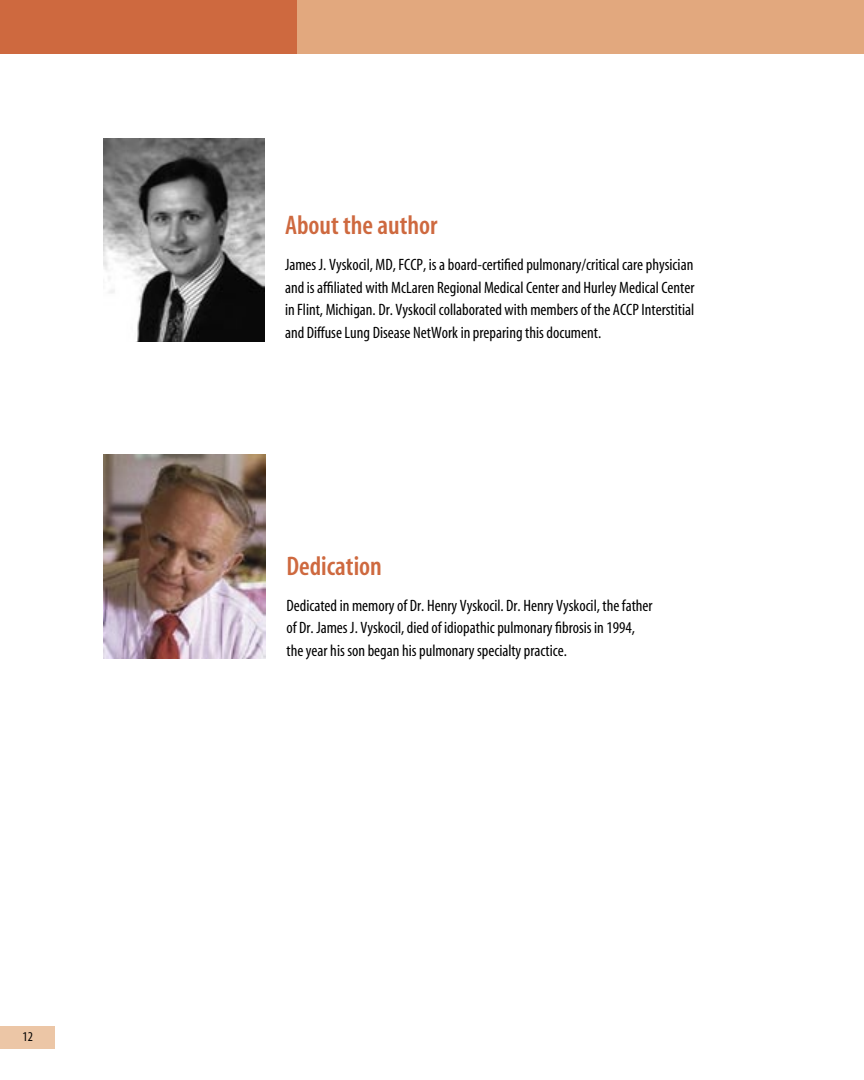
<style>
.page{position:relative;width:864px;height:1080px;background:#fff}
.page>*{position:absolute;margin:0;border:0;box-sizing:border-box;transform-origin:0 0}
.t1{font:27px "Myriad MM 565 300";color:#ce693f}
.t2{font:16.5px/22.5px "Myriad MM 400 300";color:#000;text-align:justify}
.t3{font:13.5px "Myriad MM 400 300";color:#000}
</style>
<div class="page">
<div style="left:0;top:0;width:54px;height:54px;background:#ce693f"></div>
<div style="left:297px;top:0;width:567px;height:54px;background:#e2a87e"></div>
<div style="left:54px;top:0;width:243px;height:54px;background:#ce693f"></div>
<div style="left:0;top:1027px;width:55px;height:22px;background:#ecc6a6"></div>
<img style="left:104px;top:138px;width:161px;height:204px">
<img style="left:104px;top:454px;width:161px;height:204px">
<p class="t3" style="left:23px;top:1030px;width:12px">12</p>
<h1 class="t1" style="left:285px;top:212px;width:154px">About the author</h1>
<p class="t2" style="left:285px;top:254px;width:411px">James J. Vyskocil, MD, FCCP, is a board-certified pulmonary/critical care physician and is affiliated with McLaren Regional Medical Center and Hurley Medical Center in Flint, Michigan. Dr. Vyskocil collaborated with members of the ACCP Interstitial and Diffuse Lung Disease NetWork in preparing this document.</p>
<h1 class="t1" style="left:286px;top:553px;width:97px">Dedication</h1>
<p class="t2" style="left:286px;top:595px;width:368px;text-align:left">Dedicated in memory of Dr. Henry Vyskocil. Dr. Henry Vyskocil, the father of Dr. James J. Vyskocil, died of idiopathic pulmonary fibrosis in 1994, the year his son began his pulmonary specialty practice.</p>
</div>
